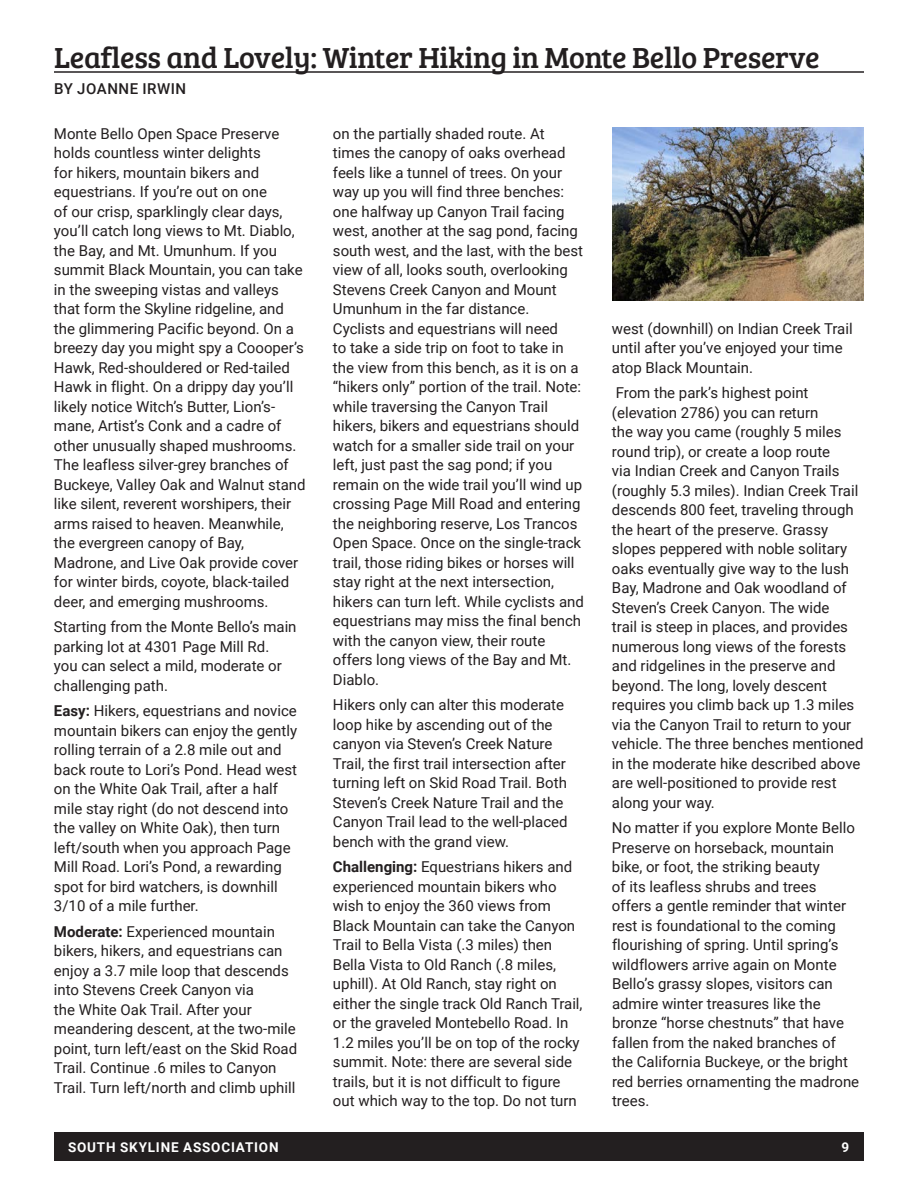
<style>
.page{position:relative;width:918px;height:1188px;background:#fff}
.page>*{position:absolute;margin:0;border:0;box-sizing:border-box;transform-origin:0 0}
.Heading_16_pt_bold{font:30px "Bree Serif";letter-spacing:-.01em;color:#231f20}
.body{font:15px/19.5px "Roboto";color:#231f20}
.BY_line{font:500 15px "Roboto";letter-spacing:.035em;color:#231f20}
.t1{font:700 13.5px "Roboto";letter-spacing:.06em;color:#fff}
.s1{font-weight:700}
</style>
<div class="page">
<div style="left:54px;top:1133px;width:810px;height:28px;background:#231f20"></div>
<hr style="left:54px;top:71px;width:810px;height:2px;background:#231f20">
<img style="left:612px;top:127px;width:252px;height:174px">
<p class="Heading_16_pt_bold" style="left:54px;top:36px;width:767px">Leafless and Lovely: Winter Hiking in Monte Bello Preserve</p>
<p class="BY_line" style="left:54px;top:78px;width:133px">BY JOANNE IRWIN</p>
<p class="body" style="left:54px;top:123px;width:253px">Monte Bello Open Space Preserve holds countless winter delights<br>for hikers, mountain bikers and equestrians. If you’re out on one<br>of our crisp, sparklingly clear days, you’ll catch long views to Mt. Diablo, the Bay, and Mt. Umunhum. If you summit Black Mountain, you can take in the sweeping vistas and valleys that form the Skyline ridgeline, and the glimmering Pacific beyond. On a breezy day you might spy a Coooper’s Hawk, Red-shouldered or Red-tailed Hawk in flight. On a drippy day you’ll likely notice Witch’s Butter, Lion’s&shy;mane, Artist’s Conk and a cadre of other unusually shaped mushrooms.<br>The leafless silver-grey branches of Buckeye, Valley Oak and Walnut stand like silent, reverent worshipers, their arms raised to heaven. Meanwhile, the evergreen canopy of Bay, Madrone, and Live Oak provide cover for winter birds, coyote, black-tailed deer, and emerging mushrooms.</p>
<p class="body" style="left:54px;top:617px;width:244px">Starting from the Monte Bello’s main parking lot at 4301 Page Mill Rd. you can select a mild, moderate or challenging path.</p>
<p class="body" style="left:54px;top:701px;width:245px"><span class="s1">Easy:</span> Hikers, equestrians and novice mountain bikers can enjoy the gently rolling terrain of a 2.8 mile out and back route to Lori’s Pond. Head west on the White Oak Trail, after a half mile stay right (do not descend into the valley on White Oak), then turn left/south when you approach Page Mill Road. Lori’s Pond, a rewarding spot for bird watchers, is downhill 3/10 of a mile further.</p>
<p class="body" style="left:54px;top:921px;width:245px"><span class="s1">Moderate:</span> Experienced mountain bikers, hikers, and equestrians can enjoy a 3.7 mile loop that descends into Stevens Creek Canyon via<br>the White Oak Trail. After your meandering descent, at the two-mile point, turn left/east on the Skid Road Trail. Continue .6 miles to Canyon Trail. Turn left/north and climb uphill</p>
<p class="body" style="left:333px;top:123px;width:252px">on the partially shaded route. At times the canopy of oaks overhead feels like a tunnel of trees. On your way up you will find three benches: one halfway up Canyon Trail facing west, another at the sag pond, facing south west, and the last, with the best view of all, looks south, overlooking Stevens Creek Canyon and Mount Umunhum in the far distance.<br>Cyclists and equestrians will need<br>to take a side trip on foot to take in the view from this bench, as it is on a “hikers only” portion of the trail. Note: while traversing the Canyon Trail hikers, bikers and equestrians should watch for a smaller side trail on your left, just past the sag pond; if you remain on the wide trail you’ll wind up crossing Page Mill Road and entering the neighboring reserve, Los Trancos Open Space. Once on the single-track trail, those riding bikes or horses will stay right at the next intersection, hikers can turn left. While cyclists and equestrians may miss the final bench with the canyon view, their route offers long views of the Bay and Mt.<br>Diablo.</p>
<p class="body" style="left:333px;top:695px;width:236px">Hikers only can alter this moderate loop hike by ascending out of the canyon via Steven’s Creek Nature Trail, the first trail intersection after turning left on Skid Road Trail. Both Steven’s Creek Nature Trail and the Canyon Trail lead to the well-placed bench with the grand view.</p>
<p class="body" style="left:333px;top:857px;width:251px"><span class="s1">Challenging:</span> Equestrians hikers and experienced mountain bikers who wish to enjoy the 360 views from Black Mountain can take the Canyon Trail to Bella Vista (.3 miles) then Bella Vista to Old Ranch (.8 miles, uphill). At Old Ranch, stay right on either the single track Old Ranch Trail, or the graveled Montebello Road. In 1.2 miles you’ll be on top of the rocky summit. Note: there are several side trails, but it is not difficult to figure out which way to the top. Do not turn</p>
<p class="body" style="left:612px;top:318px;width:242px">west (downhill) on Indian Creek Trail until after you’ve enjoyed your time atop Black Mountain.</p>
<p class="body" style="left:612px;top:383px;width:253px">From the park’s highest point (elevation 2786) you can return<br>the way you came (roughly 5 miles round trip), or create a loop route<br>via Indian Creek and Canyon Trails (roughly 5.3 miles). Indian Creek Trail descends 800 feet, traveling through the heart of the preserve. Grassy slopes peppered with noble solitary oaks eventually give way to the lush Bay, Madrone and Oak woodland of Steven’s Creek Canyon. The wide<br>trail is steep in places, and provides numerous long views of the forests and ridgelines in the preserve and beyond. The long, lovely descent requires you climb back up 1.3 miles via the Canyon Trail to return to your vehicle. The three benches mentioned in the moderate hike described above are well-positioned to provide rest along your way.</p>
<p class="body" style="left:612px;top:818px;width:249px">No matter if you explore Monte Bello Preserve on horseback, mountain bike, or foot, the striking beauty<br>of its leafless shrubs and trees offers a gentle reminder that winter rest is foundational to the coming flourishing of spring. Until spring’s wildflowers arrive again on Monte Bello’s grassy slopes, visitors can admire winter treasures like the bronze “horse chestnuts” that have fallen from the naked branches of the California Buckeye, or the bright red berries ornamenting the madrone trees.</p>
<p class="t1" style="left:68px;top:1138px;width:212px">SOUTH SKYLINE ASSOCIATION</p>
<p class="t1" style="left:842px;top:1138px;width:9px">9</p>
</div>
